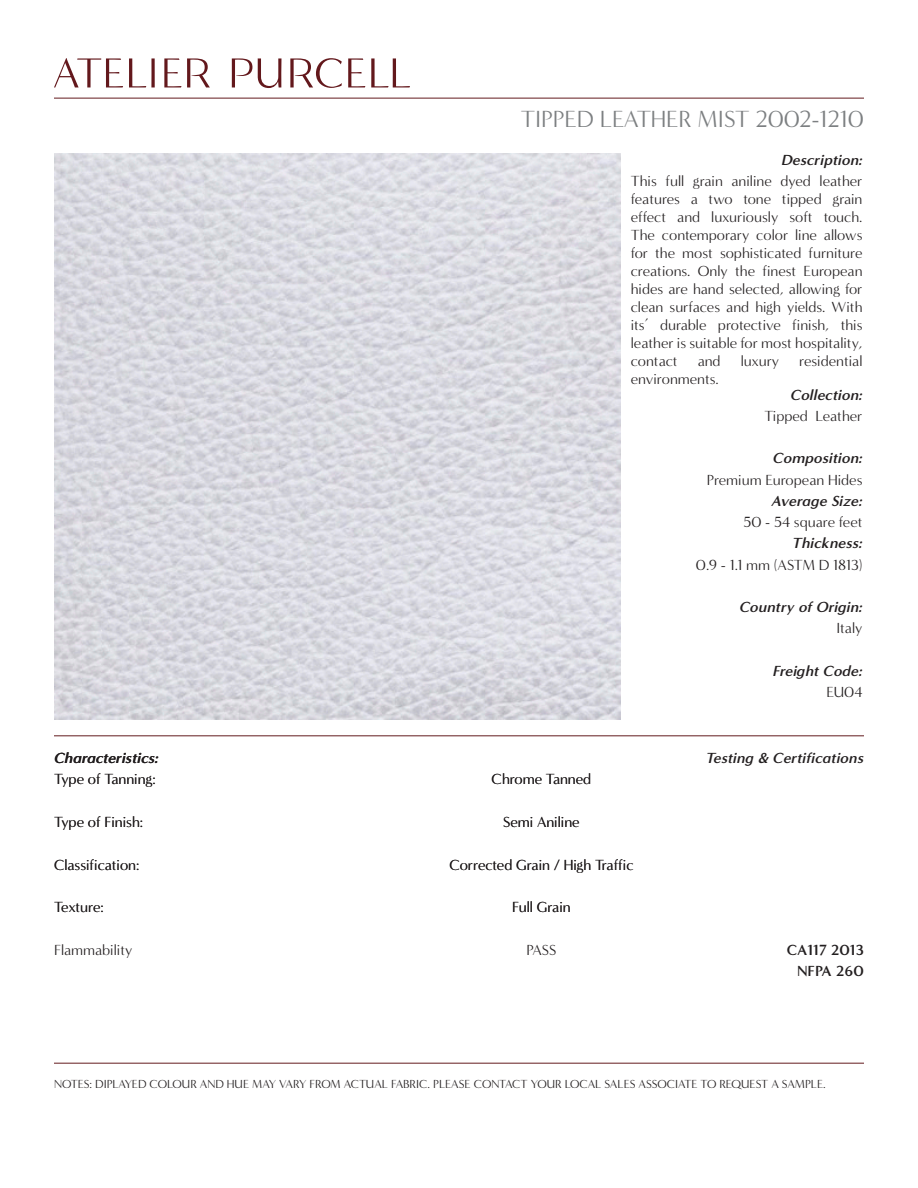
<style>
.page{position:relative;width:918px;height:1188px;background:#fff}
.page>*{position:absolute;margin:0;border:0;box-sizing:border-box;transform-origin:0 0}
.t1{font:24px "Minerva Modern";color:#7c7f81}
.t2{font:15px/18px "Minerva Modern";color:#231f20;text-align:justify}
.t3{font:italic 700 15px "Minerva Modern";color:#231f20}
.t4{font:700 15px/21.3px "Minerva Modern";color:#231f20;text-align:right}
.t5{font:12px "Minerva Modern";color:#231f20}
</style>
<div class="page">
<hr style="left:54px;top:98px;width:810px;height:1px;background:#631b1e">
<svg style="left:54px;top:58px;width:69px;height:29px"></svg>
<svg style="left:129px;top:58px;width:26px;height:29px"></svg>
<svg style="left:232px;top:58px;width:49px;height:30px"></svg>
<svg style="left:348px;top:58px;width:17px;height:29px"></svg>
<svg style="left:371px;top:58px;width:39px;height:29px"></svg>
<svg style="left:290px;top:58px;width:52px;height:30px"></svg>
<svg style="left:164px;top:58px;width:46px;height:29px"></svg>
<hr style="left:54px;top:736px;width:810px;height:1px;background:#631b1e">
<hr style="left:54px;top:1063px;width:810px;height:1px;background:#631b1e">
<img style="left:54px;top:154px;width:566px;height:566px">
<h1 class="t1" style="left:521px;top:105px;width:345px">TIPPED LEATHER MIST 2002-1210</h1>
<p class="t3" style="left:781px;top:151px;width:83px">Description:</p>
<p class="t2" style="left:631px;top:172px;width:233px">This full grain aniline dyed leather features a two tone tipped grain effect and luxuriously soft touch.<br>The contemporary color line allows for the most sophisticated furniture creations. Only the finest European hides are hand selected, allowing for clean surfaces and high yields. With its’ durable protective finish, this leather is suitable for most hospitality, contact</p>
<p class="t2" style="left:698px;top:352px;width:24px">and</p>
<p class="t2" style="left:741px;top:352px;width:40px">luxury</p>
<p class="t2" style="left:799px;top:352px;width:65px">residential</p>
<p class="t2" style="left:631px;top:370px;width:90px">environments.</p>
<p class="t3" style="left:790px;top:385px;width:74px">Collection:</p>
<p class="t2" style="left:765px;top:407px;width:99px">Tipped Leather</p>
<p class="t3" style="left:773px;top:449px;width:91px">Composition:</p>
<p class="t2" style="left:707px;top:471px;width:157px">Premium European Hides</p>
<p class="t3" style="left:772px;top:492px;width:92px">Average Size:</p>
<p class="t2" style="left:743px;top:513px;width:121px">50 - 54 square feet</p>
<p class="t3" style="left:792px;top:534px;width:72px">Thickness:</p>
<p class="t2" style="left:696px;top:556px;width:168px">0.9 - 1.1 mm (ASTM D 1813)</p>
<p class="t3" style="left:739px;top:598px;width:125px">Country of Origin:</p>
<p class="t2" style="left:836px;top:619px;width:28px">Italy</p>
<p class="t3" style="left:773px;top:662px;width:91px">Freight Code:</p>
<p class="t2" style="left:826px;top:683px;width:38px">EU04</p>
<p class="t3" style="left:54px;top:749px;width:106px">Characteristics:</p>
<p class="t2" style="left:54px;top:771px;width:103px">Type of Tanning:</p>
<p class="t2" style="left:492px;top:771px;width:101px">Chrome Tanned</p>
<p class="t2" style="left:54px;top:813px;width:91px">Type of Finish:</p>
<p class="t2" style="left:503px;top:813px;width:78px">Semi Aniline</p>
<p class="t2" style="left:54px;top:856px;width:87px">Classification:</p>
<p class="t2" style="left:449px;top:856px;width:186px">Corrected Grain / High Traffic</p>
<p class="t2" style="left:54px;top:898px;width:51px">Texture:</p>
<p class="t2" style="left:512px;top:898px;width:60px">Full Grain</p>
<p class="t3" style="left:706px;top:749px;width:160px">Testing &amp; Certifications</p>
<p class="t2" style="left:54px;top:941px;width:80px">Flammability</p>
<p class="t2" style="left:527px;top:941px;width:31px">PASS</p>
<p class="t4" style="left:787px;top:939px;width:78px">CA117 2013<br>NFPA 260</p>
<p class="t5" style="left:54px;top:1077px;width:773px">NOTES: DIPLAYED COLOUR AND HUE MAY VARY FROM ACTUAL FABRIC. PLEASE CONTACT YOUR LOCAL SALES ASSOCIATE TO REQUEST A SAMPLE.</p>
</div>
